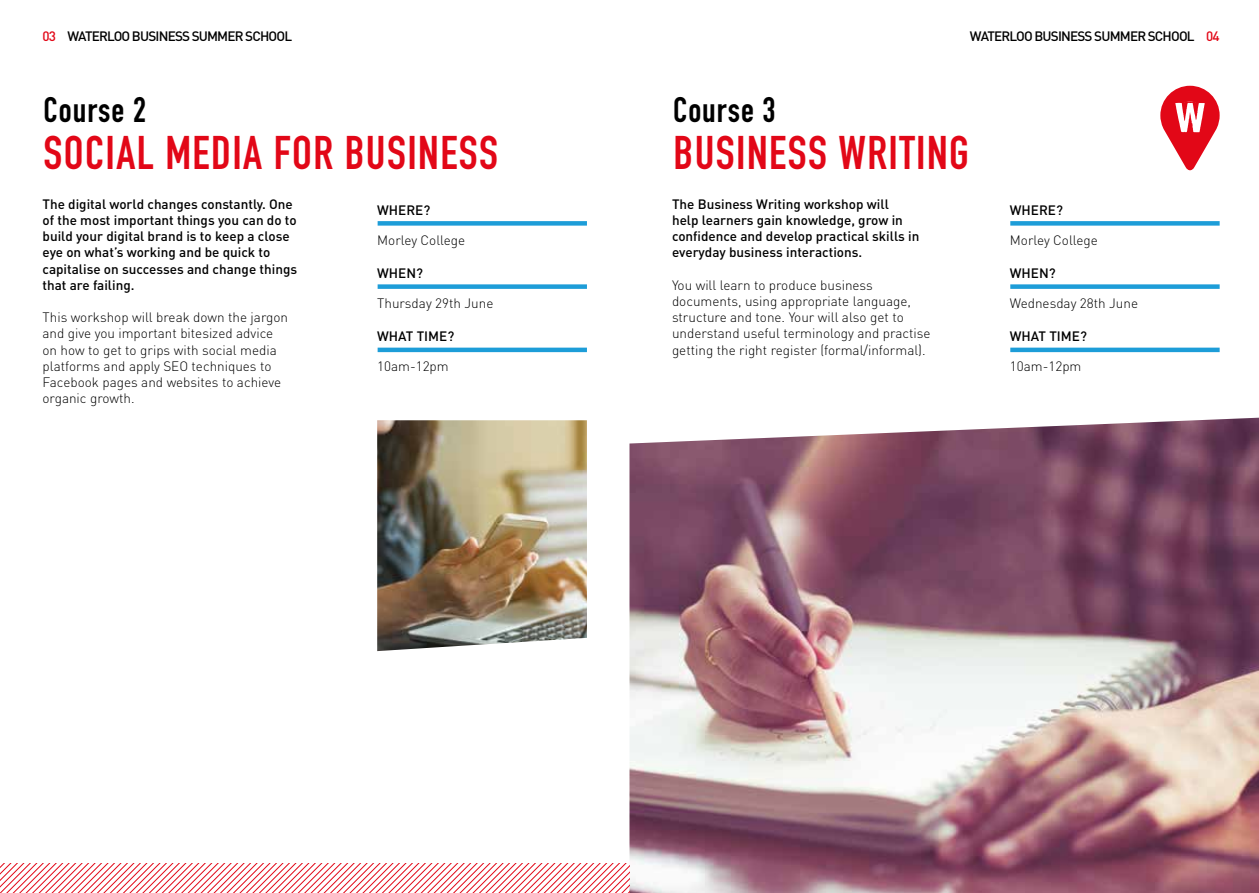
<style>
.page{position:relative;width:1259px;height:893px;background:#fff}
.page>*{position:absolute;margin:0;border:0;box-sizing:border-box;transform-origin:0 0}
.t1{font:46.5px "DIN Engschrift";letter-spacing:.03em;color:#e20717}
.t2{font:34.95px "DIN Engschrift";letter-spacing:.03em;color:#000}
.t3{font:300 13.5px/16.2px "DIN";color:#000}
.t4{font:500 13.5px/16.2px "DIN";color:#000}
.t5{font:500 13.5px "DIN";letter-spacing:-.06em;color:#000}
.s1{color:#e20717}
</style>
<div class="page">
<img style="left:629px;top:418px;width:630px;height:475px">
<div style="left:377px;top:221px;width:210px;height:5px;background:#1d9dd8"></div>
<div style="left:377px;top:284px;width:210px;height:5px;background:#1d9dd8"></div>
<hr style="left:377px;top:348px;width:210px;height:4px;background:#1d9dd8">
<div style="left:1010px;top:221px;width:209px;height:5px;background:#1d9dd8"></div>
<div style="left:1010px;top:284px;width:209px;height:5px;background:#1d9dd8"></div>
<hr style="left:1010px;top:348px;width:209px;height:4px;background:#1d9dd8">
<svg style="left:1160px;top:86px;width:59px;height:85px"></svg>
<svg style="left:0;top:863px;width:629px;height:30px"></svg>
<img style="left:377px;top:420px;width:210px;height:231px">
<p class="t5" style="left:43px;top:28px;width:251px"><span class="s1">03</span> WATERLOO BUSINESS SUMMER SCHOOL</p>
<p class="t5" style="left:970px;top:28px;width:251px">WATERLOO BUSINESS SUMMER SCHOOL <span class="s1">04</span></p>
<h2 class="t2" style="left:44px;top:89px;width:104px">Course 2</h2>
<h2 class="t2" style="left:673px;top:89px;width:104px">Course 3</h2>
<h1 class="t1" style="left:44px;top:125px;width:456px">SOCIAL MEDIA FOR BUSINESS</h1>
<h1 class="t1" style="left:673px;top:125px;width:297px">BUSINESS WRITING</h1>
<p class="t4" style="left:43px;top:195px;width:256px">The digital world changes constantly. One of the most important things you can do to build your digital brand is to keep a close eye on what’s working and be quick to capitalise on successes and change things that are failing.</p>
<p class="t3" style="left:43px;top:309px;width:247px">This workshop will break down the jargon and give you important bitesized advice on how to get to grips with social media platforms and apply SEO techniques to Facebook pages and websites to achieve organic growth.</p>
<p class="t4" style="left:377px;top:201px;width:55px">WHERE?</p>
<p class="t3" style="left:377px;top:232px;width:89px">Morley College</p>
<p class="t4" style="left:377px;top:265px;width:47px">WHEN?</p>
<p class="t3" style="left:377px;top:295px;width:118px">Thursday 29th June</p>
<p class="t4" style="left:377px;top:328px;width:79px">WHAT TIME?</p>
<p class="t3" style="left:377px;top:358px;width:73px">10am-12pm</p>
<p class="t4" style="left:672px;top:195px;width:249px">The Business Writing workshop will<br>help learners gain knowledge, grow in confidence and develop practical skills in everyday business interactions.</p>
<p class="t3" style="left:672px;top:277px;width:260px">You will learn to produce business documents, using appropriate language, structure and tone. Your will also get to understand useful terminology and practise getting the right register (formal/informal).</p>
<p class="t4" style="left:1010px;top:201px;width:55px">WHERE?</p>
<p class="t3" style="left:1010px;top:232px;width:89px">Morley College</p>
<p class="t4" style="left:1010px;top:265px;width:47px">WHEN?</p>
<p class="t3" style="left:1010px;top:295px;width:130px">Wednesday 28th June</p>
<p class="t4" style="left:1010px;top:328px;width:79px">WHAT TIME?</p>
<p class="t3" style="left:1010px;top:358px;width:73px">10am-12pm</p>
</div>
